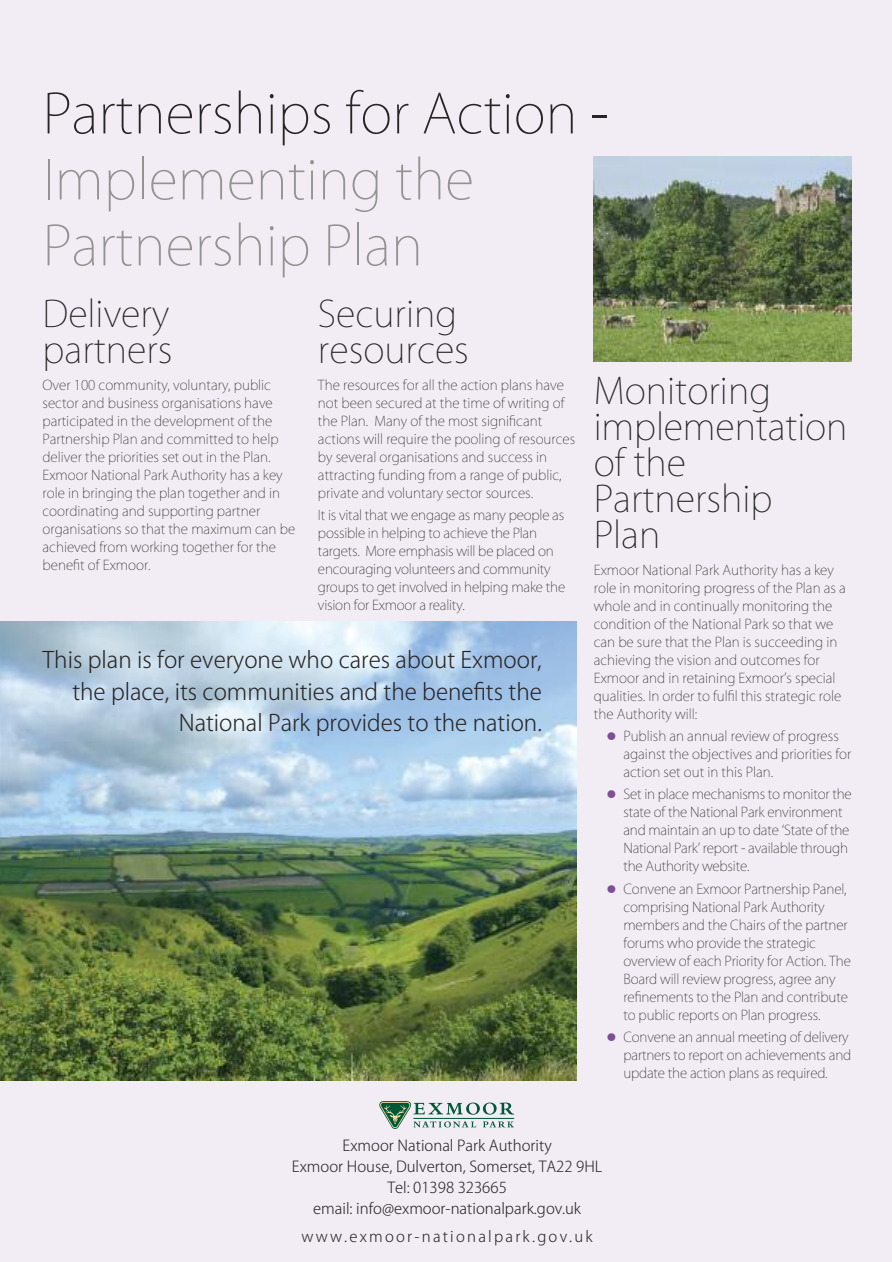
<style>
.page{position:relative;width:892px;height:1262px;background:#fff}
.page>*{position:absolute;margin:0;border:0;box-sizing:border-box;transform-origin:0 0}
.t1{font:200 54px/66px "Koz Go Pro";color:#939393}
.t2{font:200 36px/36px "Koz Go Pro";color:#272627}
.t3{font:300 22.5px/31.5px "Koz Go Pro";color:#272627;text-align:right}
.t4{font:300 15px/21px "Koz Go Pro";color:#272627;text-align:center}
.t5{font:300 15px "Koz Go Pro";letter-spacing:.15em;color:#272627}
.t6{font:200 13.5px/18px "Koz Go Pro";color:#272627}
.s1{color:#272627}
.s2{font-weight:300;color:#272627}
.s3{color:#7d4f95}
</style>
<div class="page">
<div style="left:0;top:0;width:891px;height:1262px;background:#f2edf4"></div>
<img style="left:0;top:622px;width:576px;height:459px">
<img style="left:593px;top:157px;width:258px;height:204px">
<svg style="left:379px;top:1101px;width:135px;height:28px"></svg>
<h1 class="t1" style="left:43px;top:80px;width:567px"><span class="s1">Partnerships for Action</span> <span class="s2">-<br></span>Implementing the<br>Partnership Plan</h1>
<h2 class="t2" style="left:43px;top:296px;width:132px">Delivery partners</h2>
<p class="t6" style="left:43px;top:376px;width:254px">Over 100 community, voluntary, public sector and business organisations have participated in the development of the Partnership Plan and committed to help deliver the priorities set out in the Plan.<br>Exmoor National Park Authority has a key role in bringing the plan together and in coordinating and supporting partner organisations so that the maximum can be achieved from working together for the benefit of Exmoor.</p>
<h2 class="t2" style="left:318px;top:296px;width:152px">Securing resources</h2>
<p class="t6" style="left:318px;top:376px;width:259px">The resources for all the action plans have not been secured at the time of writing of the Plan. Many of the most significant actions will require the pooling of resources by several organisations and success in attracting funding from a range of public, private and voluntary sector sources.</p>
<p class="t6" style="left:318px;top:506px;width:249px">It is vital that we engage as many people as possible in helping to achieve the Plan targets. More emphasis will be placed on encouraging volunteers and community groups to get involved in helping make the vision for Exmoor a reality.</p>
<h3 class="t3" style="left:43px;top:644px;width:500px">This plan is for everyone who cares about Exmoor, the place, its communities and the benefits the<br>National Park provides to the nation.</h3>
<h2 class="t2" style="left:593px;top:373px;width:255px">Monitoring implementation of the<br>Partnership<br>Plan</h2>
<p class="t6" style="left:593px;top:561px;width:253px">Exmoor National Park Authority has a key role in monitoring progress of the Plan as a whole and in continually monitoring the condition of the National Park so that we can be sure that the Plan is succeeding in achieving the vision and outcomes for Exmoor and in retaining Exmoor’s special qualities. In order to fulfil this strategic role the Authority will:</p>
<p class="t6" style="left:623px;top:727px;width:229px;text-indent:-17px"><span class="s3">●</span> Publish an annual review of progress against the objectives and priorities for action set out in this Plan.</p>
<p class="t6" style="left:623px;top:785px;width:230px;text-indent:-17px"><span class="s3">●</span> Set in place mechanisms to monitor the state of the National Park environment and maintain an up to date ‘State of the National Park’ report - available through the Authority website.</p>
<p class="t6" style="left:623px;top:879px;width:229px;text-indent:-17px"><span class="s3">●</span> Convene an Exmoor Partnership Panel, comprising National Park Authority members and the Chairs of the partner forums who provide the strategic overview of each Priority for Action. The Board will review progress, agree any refinements to the Plan and contribute to public reports on Plan progress.</p>
<p class="t6" style="left:623px;top:1028px;width:229px;text-indent:-17px"><span class="s3">●</span> Convene an annual meeting of delivery partners to report on achievements and update the action plans as required.</p>
<p class="t4" style="left:292px;top:1135px;width:312px">Exmoor National Park Authority<br>Exmoor House, Dulverton, Somerset, TA22 9HL Tel: 01398 323665<br>email: info@exmoor-nationalpark.gov.uk</p>
<p class="t5" style="left:301px;top:1227px;width:293px">www.exmoor-nationalpark.gov.uk</p>
</div>
